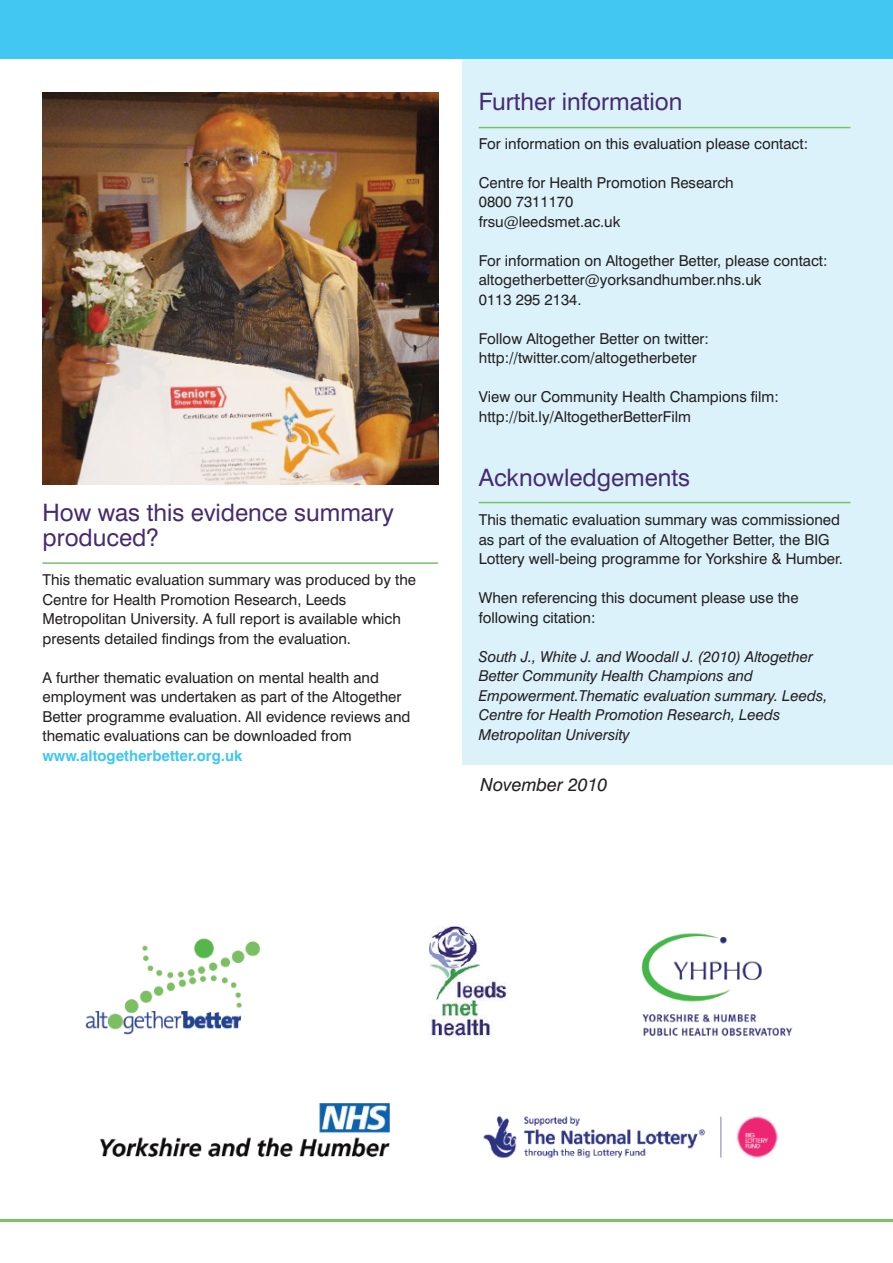
<style>
.page{position:relative;width:893px;height:1263px;background:#fff}
.page>*{position:absolute;margin:0;border:0;box-sizing:border-box;transform-origin:0 0}
.t1{font:24px/25.5px "Swiss 721 BT";color:#462b70}
.t2{font:italic 18px "Swiss 721 BT";color:#231f20}
.t3{font:15px/19.5px "Swiss 721 BT";color:#231f20}
.t4{font:italic 15px/19.5px "Swiss 721 BT";color:#231f20}
.t5{font:700 15px "Swiss 721 BT";color:#42c7f2}
</style>
<div class="page">
<div style="left:462px;top:26px;width:431px;height:738px;background:#dcf2fb"></div>
<div style="left:0;top:0;width:893px;height:59px;background:#42c7f2"></div>
<hr style="left:42px;top:562px;width:396px;height:2px;background:#76c266">
<hr style="left:479px;top:127px;width:371px;height:1px;background:#76c266">
<hr style="left:479px;top:502px;width:371px;height:1px;background:#76c266">
<img style="left:85px;top:938px;width:175px;height:97px">
<img style="left:429px;top:926px;width:78px;height:112px">
<img style="left:642px;top:933px;width:151px;height:103px">
<img style="left:101px;top:1103px;width:288px;height:53px">
<img style="left:483px;top:1116px;width:295px;height:43px">
<hr style="left:0;top:1219px;width:893px;height:3px;background:#76c266">
<img style="left:43px;top:93px;width:395px;height:391px">
<h1 class="t1" style="left:43px;top:499px;width:353px">How was this evidence summary produced?</h1>
<p class="t3" style="left:43px;top:570px;width:375px">This thematic evaluation summary was produced by the Centre for Health Promotion Research, Leeds Metropolitan University. A full report is available which presents detailed findings from the evaluation.</p>
<p class="t3" style="left:43px;top:668px;width:369px">A further thematic evaluation on mental health and employment was undertaken as part of the Altogether Better programme evaluation. All evidence reviews and thematic evaluations can be downloaded from</p>
<p class="t5" style="left:43px;top:746px;width:201px">www.altogetherbetter.org.uk</p>
<h1 class="t1" style="left:479px;top:88px;width:205px">Further information</h1>
<p class="t3" style="left:479px;top:134px;width:331px">For information on this evaluation please contact:</p>
<p class="t3" style="left:479px;top:173px;width:256px">Centre for Health Promotion Research<br>0800 7311170<br>frsu@leedsmet.ac.uk</p>
<p class="t3" style="left:479px;top:251px;width:350px">For information on Altogether Better, please contact: altogetherbetter@yorksandhumber.nhs.uk<br>0113 295 2134.</p>
<p class="t3" style="left:479px;top:329px;width:232px">Follow Altogether Better on twitter: http://twitter.com/altogetherbeter</p>
<p class="t3" style="left:479px;top:387px;width:302px">View our Community Health Champions film: http://bit.ly/AltogetherBetterFilm</p>
<h1 class="t1" style="left:479px;top:465px;width:213px">Acknowledgements</h1>
<p class="t3" style="left:479px;top:510px;width:365px">This thematic evaluation summary was commissioned as part of the evaluation of Altogether Better, the BIG<br>Lottery well-being programme for Yorkshire &amp; Humber.</p>
<p class="t3" style="left:479px;top:588px;width:321px">When referencing this document please use the following citation:</p>
<p class="t4" style="left:479px;top:647px;width:350px">South J., White J. and Woodall J. (2010) Altogether Better Community Health Champions and Empowerment.Thematic evaluation summary. Leeds, Centre for Health Promotion Research, Leeds Metropolitan University</p>
<p class="t2" style="left:480px;top:774px;width:128px">November 2010</p>
</div>
